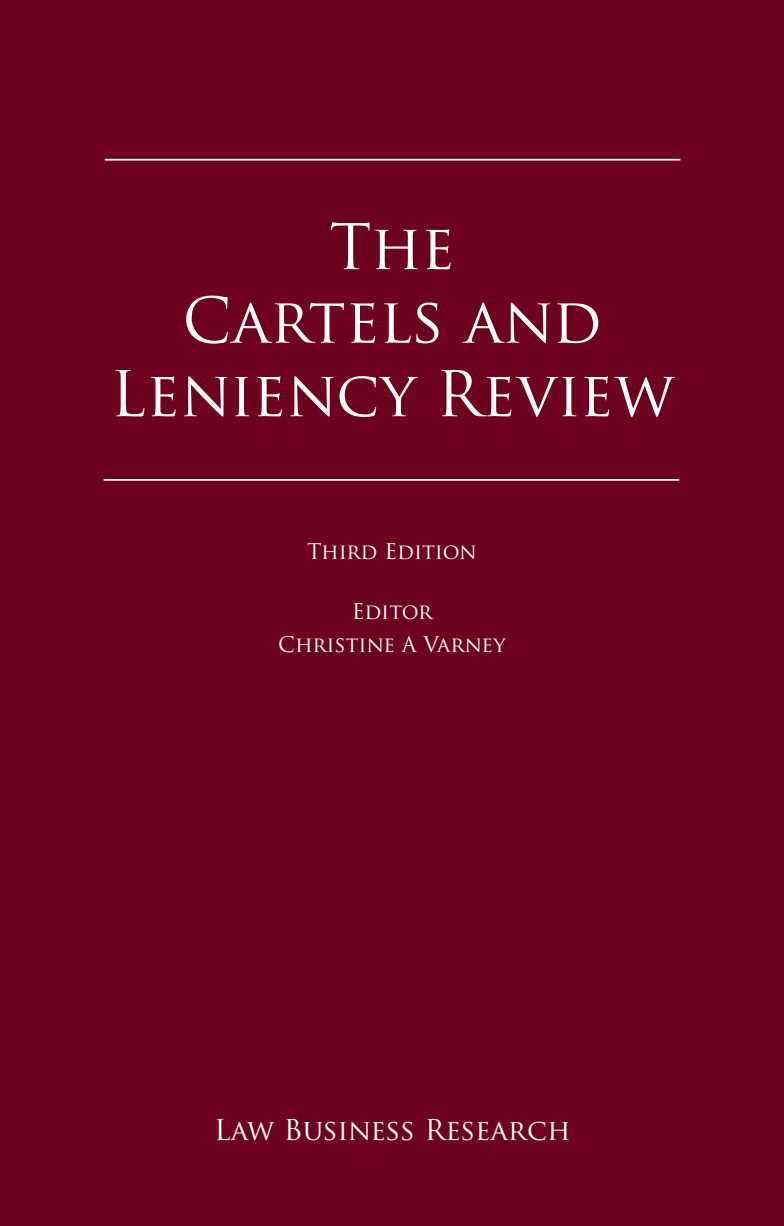
<style>
.page{position:relative;width:784px;height:1226px;background:#fff}
.page>*{position:absolute;margin:0;border:0;box-sizing:border-box;transform-origin:0 0}
.t1{font:61.25px/73.5px "Trajan Pro";color:#fff;text-align:center}
.t2{font:28px "Trajan Pro";color:#fff}
.t3{font:21px/33.2px "Trajan Pro";letter-spacing:-.005em;color:#fff;text-align:center}
</style>
<div class="page">
<div style="left:0;top:0;width:784px;height:1225px;background:#6d0020"></div>
<hr style="left:104px;top:479px;width:575px;height:1px;background:#fff">
<hr style="left:105px;top:159px;width:575px;height:1px;background:#fff">
<h1 class="t1" style="left:110px;top:209px;width:566px">The<br>Cartels and<br>Leniency Review</h1>
<p class="t3" style="left:307px;top:535px;width:171px">Third Edition</p>
<p class="t3" style="left:278px;top:594px;width:229px">Editor<br>Christine A Varney</p>
<h2 class="t2" style="left:214px;top:1112px;width:358px">Law Business Research</h2>
</div>
